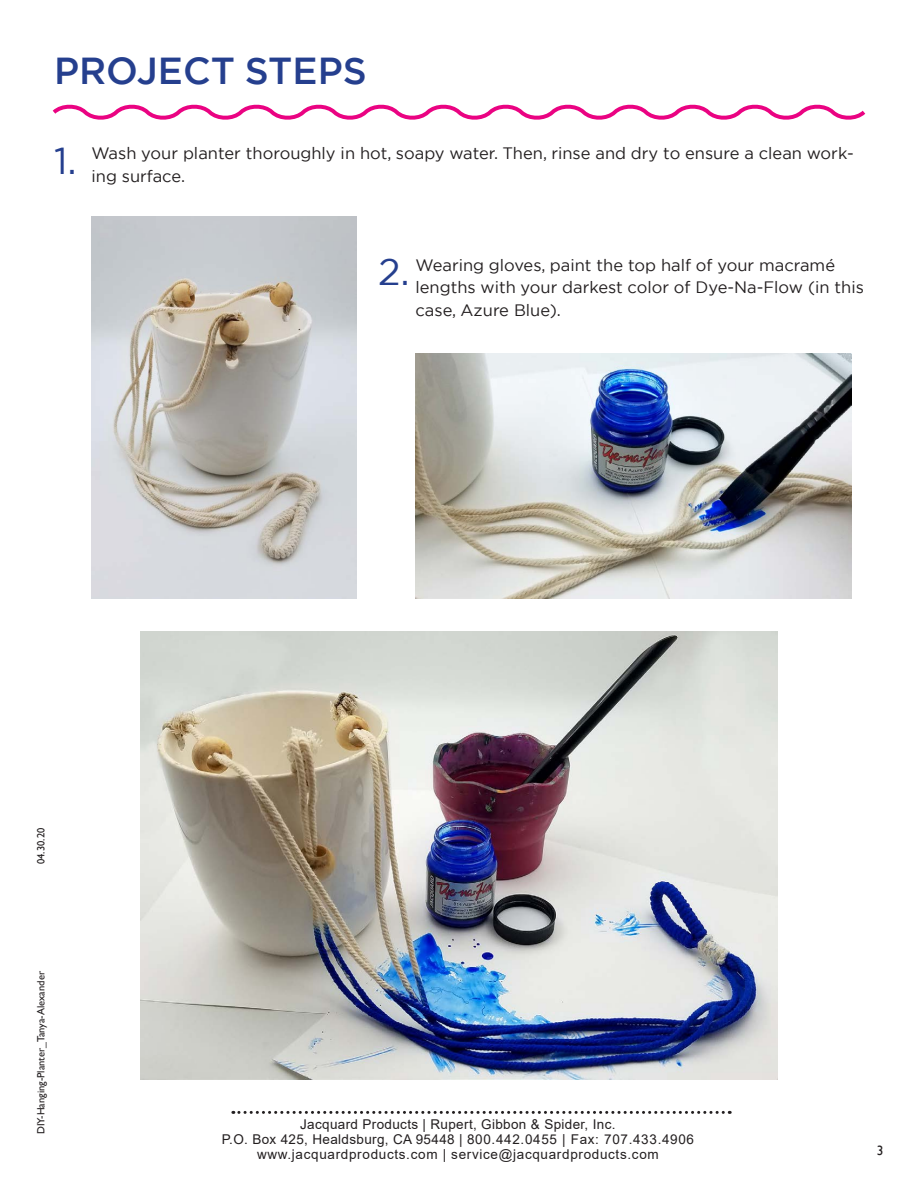
<style>
.page{position:relative;width:918px;height:1188px;background:#fff}
.page>*{position:absolute;margin:0;border:0;box-sizing:border-box;transform-origin:0 0}
.t1{font:500 37.5px "Gotham";color:#253f8e}
.t2{font:37.5px "Gotham";color:#253f8e}
.t3{font:16.5px/22.5px "Gotham";color:#231f20}
.t4{font:13.5px/15px "Arial";letter-spacing:.05em;color:#231f20;text-align:center}
.t5{font:13.5px "Gill Sans";color:#231f20}
.t6{font:10.5px "Gill Sans";color:#231f20}
</style>
<div class="page">
<svg style="left:52px;top:104px;width:814px;height:16px"></svg>
<img style="left:92px;top:216px;width:265px;height:382px">
<img style="left:416px;top:353px;width:435px;height:245px">
<img style="left:140px;top:632px;width:638px;height:448px">
<svg style="left:233px;top:1111px;width:497px;height:3px"></svg>
<p class="t1" style="left:54px;top:46px;width:314px">PROJECT STEPS</p>
<p class="t2" style="left:54px;top:136px;width:24px">1.</p>
<p class="t3" style="left:92px;top:142px;width:764px">Wash your planter thoroughly in hot, soapy water. Then, rinse and dry to ensure a clean work&shy;ing surface.</p>
<p class="t2" style="left:378px;top:247px;width:33px">2.</p>
<p class="t3" style="left:416px;top:253px;width:450px">Wearing gloves, paint the top half of your macramé lengths with your darkest color of Dye-Na-Flow (in this case, Azure Blue).</p>
<p class="t6" style="left:35px;top:864px;width:38px;rotate:-90deg">04.30.20</p>
<p class="t6" style="left:35px;top:1134px;width:164px;rotate:-90deg">DIY-Hanging-Planter_Tanya-Alexander</p>
<p class="t4" style="left:222px;top:1117px;width:474px">Jacquard Products | Rupert, Gibbon &amp; Spider, Inc.<br>P.O. Box 425, Healdsburg, CA 95448 | 800.442.0455 | Fax: 707.433.4906 www.jacquardproducts.com | service@jacquardproducts.com</p>
<p class="t5" style="left:877px;top:1142px;width:8px">3</p>
</div>
